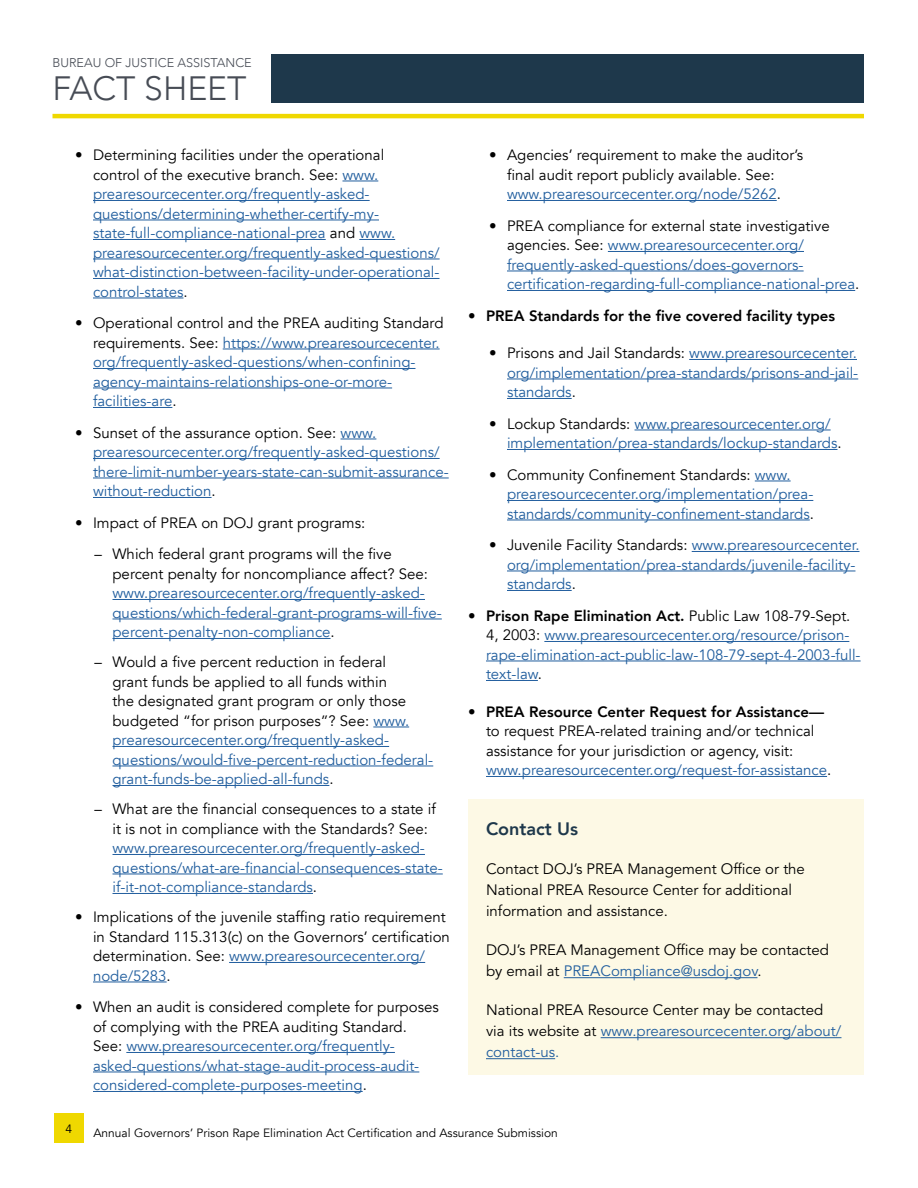
<style>
.page{position:relative;width:918px;height:1188px;background:#fff}
.page>*{position:absolute;margin:0;border:0;box-sizing:border-box;transform-origin:0 0}
.t1{font:300 33.75px "Avenir";color:#474c55}
.Sidebar_Head{font:800 18px "Avenir";color:#1e384b}
.Bullets_lvl2{font:15px/19.5px "Avenir";color:#215e9e}
.Bullets_lvl2-2{font:15px/19.5px "Avenir";color:#000}
.Sidebar_body_text{font:15px/21px "Avenir LT Std";color:#000}
.t2{font:800 15px "Avenir";color:#000}
.t3{font:300 12.6px "Avenir";color:#474c55}
.t4{font:12px "Avenir";color:#000}
.t5{font:12px "Avenir LT Std";color:#000}
.s1{color:#000}
.s2{font-family:"Avenir LT Std";color:#000}
.s3{font-family:"Avenir LT Std"}
.s4{color:#215e9e}
.s5{font-weight:400}
.s6{font-weight:800;color:#000}
.s7{font-weight:800}
</style>
<div class="page">
<div style="left:272px;top:54px;width:592px;height:49px;background:#1e384b"></div>
<hr style="left:52px;top:114px;width:812px;height:4px;background:#efd800">
<div style="left:54px;top:1113px;width:30px;height:30px;background:#efd800"></div>
<hr style="left:342px;top:181px;width:36px;height:1px;background:#215e9e">
<hr style="left:93px;top:200px;width:277px;height:1px;background:#215e9e">
<hr style="left:93px;top:220px;width:286px;height:1px;background:#215e9e">
<hr style="left:93px;top:239px;width:233px;height:1px;background:#215e9e">
<hr style="left:359px;top:239px;width:36px;height:1px;background:#215e9e">
<hr style="left:93px;top:259px;width:347px;height:1px;background:#215e9e">
<hr style="left:93px;top:278px;width:347px;height:1px;background:#215e9e">
<hr style="left:93px;top:298px;width:91px;height:1px;background:#215e9e">
<hr style="left:223px;top:349px;width:217px;height:1px;background:#215e9e">
<hr style="left:93px;top:368px;width:322px;height:1px;background:#215e9e">
<hr style="left:93px;top:388px;width:299px;height:1px;background:#215e9e">
<hr style="left:93px;top:407px;width:79px;height:1px;background:#215e9e">
<hr style="left:341px;top:439px;width:35px;height:1px;background:#215e9e">
<hr style="left:93px;top:458px;width:347px;height:1px;background:#215e9e">
<hr style="left:93px;top:478px;width:356px;height:1px;background:#215e9e">
<hr style="left:93px;top:497px;width:119px;height:1px;background:#215e9e">
<hr style="left:112px;top:599px;width:313px;height:1px;background:#215e9e">
<hr style="left:112px;top:619px;width:330px;height:1px;background:#215e9e">
<hr style="left:112px;top:638px;width:219px;height:1px;background:#215e9e">
<hr style="left:373px;top:727px;width:36px;height:1px;background:#215e9e">
<hr style="left:112px;top:746px;width:277px;height:1px;background:#215e9e">
<hr style="left:112px;top:766px;width:321px;height:1px;background:#215e9e">
<hr style="left:112px;top:785px;width:217px;height:1px;background:#215e9e">
<hr style="left:112px;top:854px;width:313px;height:1px;background:#215e9e">
<hr style="left:112px;top:874px;width:331px;height:1px;background:#215e9e">
<hr style="left:112px;top:893px;width:201px;height:1px;background:#215e9e">
<hr style="left:229px;top:962px;width:196px;height:1px;background:#215e9e">
<hr style="left:93px;top:982px;width:74px;height:1px;background:#215e9e">
<hr style="left:126px;top:1052px;width:269px;height:1px;background:#215e9e">
<hr style="left:93px;top:1072px;width:326px;height:1px;background:#215e9e">
<hr style="left:93px;top:1091px;width:270px;height:1px;background:#215e9e">
<div style="left:468px;top:799px;width:396px;height:276px;background:#fdf9e5"></div>
<hr style="left:564px;top:977px;width:193px;height:1px;background:#215e9e">
<hr style="left:601px;top:1037px;width:240px;height:1px;background:#215e9e">
<hr style="left:486px;top:1058px;width:69px;height:1px;background:#215e9e">
<hr style="left:507px;top:200px;width:270px;height:1px;background:#215e9e">
<hr style="left:608px;top:251px;width:196px;height:1px;background:#215e9e">
<hr style="left:507px;top:271px;width:297px;height:1px;background:#215e9e">
<hr style="left:507px;top:290px;width:348px;height:1px;background:#215e9e">
<hr style="left:689px;top:359px;width:168px;height:1px;background:#215e9e">
<hr style="left:507px;top:379px;width:351px;height:1px;background:#215e9e">
<hr style="left:507px;top:398px;width:65px;height:1px;background:#215e9e">
<hr style="left:635px;top:430px;width:196px;height:1px;background:#215e9e">
<hr style="left:507px;top:449px;width:330px;height:1px;background:#215e9e">
<hr style="left:755px;top:481px;width:36px;height:1px;background:#215e9e">
<hr style="left:507px;top:500px;width:306px;height:1px;background:#215e9e">
<hr style="left:507px;top:520px;width:303px;height:1px;background:#215e9e">
<hr style="left:692px;top:551px;width:168px;height:1px;background:#215e9e">
<hr style="left:507px;top:571px;width:348px;height:1px;background:#215e9e">
<hr style="left:507px;top:590px;width:65px;height:1px;background:#215e9e">
<hr style="left:544px;top:641px;width:305px;height:1px;background:#215e9e">
<hr style="left:486px;top:661px;width:375px;height:1px;background:#215e9e">
<hr style="left:486px;top:680px;width:52px;height:1px;background:#215e9e">
<hr style="left:486px;top:776px;width:341px;height:1px;background:#215e9e">
<p class="t3" style="left:52px;top:55px;width:201px">BUREAU OF JUSTICE ASSISTANCE</p>
<h1 class="t1" style="left:52px;top:69px;width:196px">FACT SHEET</h1>
<p class="Bullets_lvl2" style="left:93px;top:146px;width:348px;text-indent:-18px"><span class="s1">• Determining facilities under the operational<br>control of the executive branch. See:</span> www. prearesourcecenter.org/frequently-asked&shy;questions/determining-whether-certify-my&shy;state-full-compliance-national-prea <span class="s1">and</span> www. prearesourcecenter.org/frequently-asked-questions/ what-distinction-between-facility-under-operational&shy;control-states<span class="s1">.</span></p>
<p class="Bullets_lvl2" style="left:93px;top:314px;width:352px;text-indent:-18px"><span class="s1">• Operational control and the PREA auditing Standard requirements. See:</span> https://www.prearesourcecenter. org/frequently-asked-questions/when-confining&shy;agency-maintains-relationships-one-or-more&shy;facilities-are<span class="s1">.</span></p>
<p class="Bullets_lvl2" style="left:93px;top:423px;width:357px;text-indent:-18px"><span class="s1">• Sunset of the assurance option. See:</span> www. prearesourcecenter.org/frequently-asked-questions/ there-limit-number-years-state-can-submit-assurance&shy;without-reduction<span class="s1">.</span></p>
<p class="Bullets_lvl2-2" style="left:75px;top:513px;width:292px">• Impact of PREA on DOJ grant programs:</p>
<p class="Bullets_lvl2" style="left:112px;top:545px;width:331px;text-indent:-18px"><span class="s2">–</span> <span class="s1">Which federal grant programs will the five percent penalty for noncompliance affect? See: </span>www.prearesourcecenter.org/frequently-asked&shy;questions/which-federal-grant-programs-will-five&shy;percent-penalty-non-compliance<span class="s1">.</span></p>
<p class="Bullets_lvl2-2" style="left:112px;top:653px;width:322px;text-indent:-18px"><span class="s3">–</span> Would a five percent reduction in federal<br>grant funds be applied to all funds within<br>the designated grant program or only those budgeted “for prison purposes”? See: <span class="s4">www. prearesourcecenter.org/frequently-asked&shy;questions/would-five-percent-reduction-federal&shy;grant-funds-be-applied-all-funds</span>.</p>
<p class="Bullets_lvl2" style="left:112px;top:800px;width:332px;text-indent:-18px"><span class="s2">–</span> <span class="s1">What are the financial consequences to a state if it is not in compliance with the Standards? See: </span>www.prearesourcecenter.org/frequently-asked&shy;questions/what-are-financial-consequences-state&shy;if-it-not-compliance-standards<span class="s1">.</span></p>
<p class="Bullets_lvl2-2" style="left:93px;top:908px;width:359px;text-indent:-18px">• Implications of the juvenile staffing ratio requirement in Standard 115.313(c) on the Governors’ certification determination. See: <span class="s4">www.prearesourcecenter.org/ node/5283</span>.</p>
<p class="Bullets_lvl2" style="left:93px;top:998px;width:347px;text-indent:-18px"><span class="s1">• When an audit is considered complete for purposes of complying with the PREA auditing Standard.<br>See:</span> www.prearesourcecenter.org/frequently&shy;asked-questions/what-stage-audit-process-audit&shy;considered-complete-purposes-meeting<span class="s1">.</span></p>
<p class="Bullets_lvl2-2" style="left:507px;top:146px;width:298px;text-indent:-18px">• Agencies’ requirement to make the auditor’s final audit report publicly available. See: <span class="s4">www.prearesourcecenter.org/node/5262</span>.</p>
<p class="Bullets_lvl2" style="left:507px;top:216px;width:354px;text-indent:-18px"><span class="s1">• PREA compliance for external state investigative agencies. See:</span> www.prearesourcecenter.org/ frequently-asked-questions/does-governors&shy;certification-regarding-full-compliance-national-prea<span class="s1">.</span></p>
<p class="t2" style="left:468px;top:304px;width:369px"><span class="s5">•</span> PREA Standards for the five covered facility types</p>
<p class="Bullets_lvl2" style="left:507px;top:344px;width:353px;text-align:justify;text-indent:-18px"><span class="s1">• Prisons and Jail Standards:</span> www.prearesourcecenter. org/implementation/prea-standards/prisons-and-jail&shy;standards<span class="s1">.</span></p>
<p class="Bullets_lvl2" style="left:507px;top:414px;width:336px;text-indent:-18px"><span class="s1">• Lockup Standards:</span> www.prearesourcecenter.org/ implementation/prea-standards/lockup-standards<span class="s1">.</span></p>
<p class="Bullets_lvl2" style="left:507px;top:465px;width:308px;text-indent:-18px"><span class="s1">• Community Confinement Standards:</span> www. prearesourcecenter.org/implementation/prea&shy;standards/community-confinement-standards<span class="s1">.</span></p>
<p class="Bullets_lvl2" style="left:507px;top:536px;width:354px;text-indent:-18px"><span class="s1">• Juvenile Facility Standards:</span> www.prearesourcecenter. org/implementation/prea-standards/juvenile-facility&shy;standards<span class="s1">.</span></p>
<p class="Bullets_lvl2" style="left:486px;top:606px;width:376px;text-indent:-18px"><span class="s1">•</span> <span class="s6">Prison Rape Elimination Act.</span> <span class="s1">Public Law 108-79-Sept.<br>4, 2003:</span> www.prearesourcecenter.org/resource/prison&shy;rape-elimination-act-public-law-108-79-sept-4-2003-full&shy;text-law<span class="s1">.</span></p>
<p class="Bullets_lvl2-2" style="left:486px;top:702px;width:347px;text-indent:-18px">• <span class="s7">PREA Resource Center Request for Assistance— </span>to request PREA-related training and/or technical assistance for your jurisdiction or agency, visit: <span class="s4">www.prearesourcecenter.org/request-for-assistance</span>.</p>
<p class="Sidebar_Head" style="left:486px;top:815px;width:94px">Contact Us</p>
<p class="Sidebar_body_text" style="left:486px;top:859px;width:321px">Contact DOJ’s PREA Management Office or the<br>National PREA Resource Center for additional information and assistance.</p>
<p class="Sidebar_body_text" style="left:486px;top:940px;width:344px">DOJ’s PREA Management Office may be contacted by email at <span class="s4">PREACompliance@usdoj.gov</span>.</p>
<p class="Sidebar_body_text" style="left:486px;top:1000px;width:357px">National PREA Resource Center may be contacted via its website at <span class="s4">www.prearesourcecenter.org/about/ contact-us.</span></p>
<p class="t5" style="left:66px;top:1121px;width:8px">4</p>
<p class="t4" style="left:93px;top:1126px;width:466px">Annual Governors’ Prison Rape Elimination Act Certification and Assurance Submission</p>
</div>
